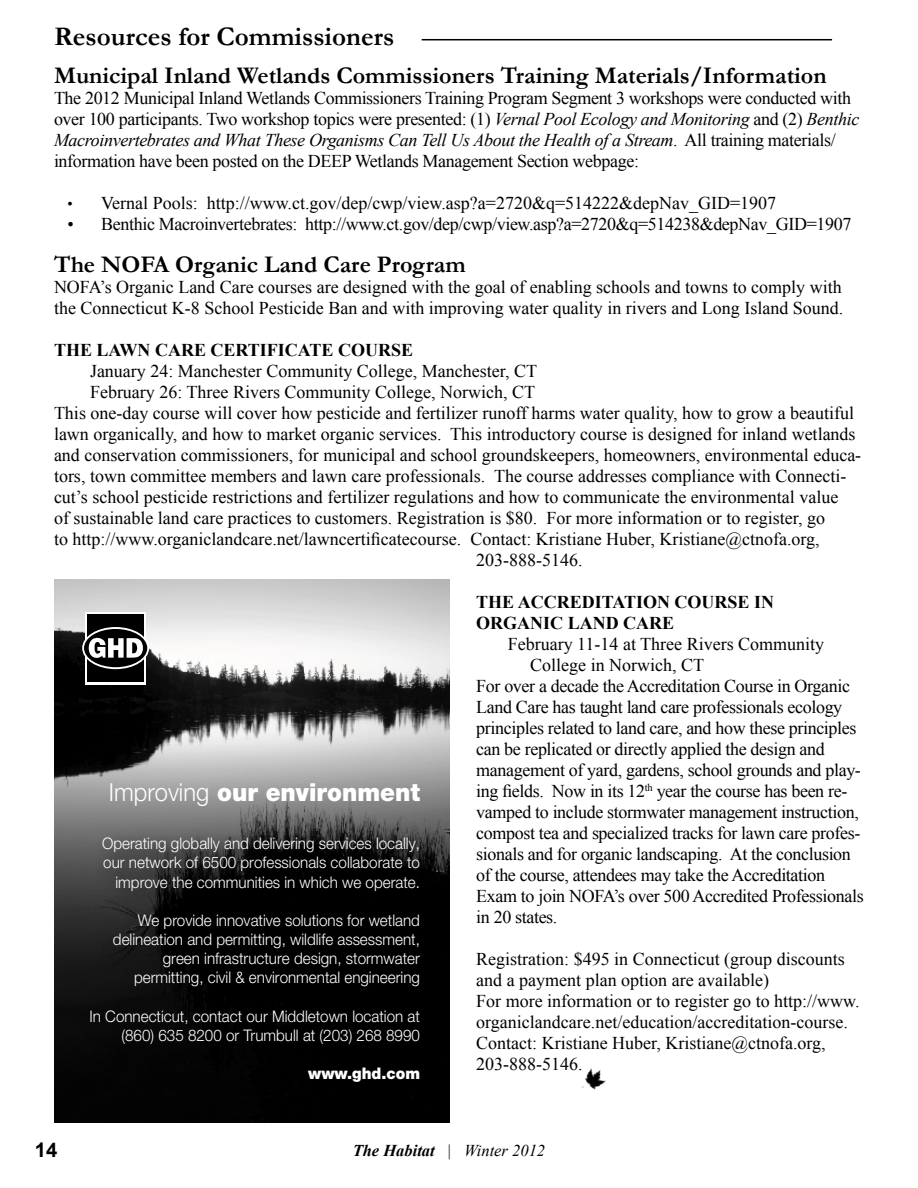
<style>
.page{position:relative;width:918px;height:1188px;background:#fff}
.page>*{position:absolute;margin:0;border:0;box-sizing:border-box;transform-origin:0 0}
.t1{font:700 27px "Garamond";color:#000}
.t2{font:900 24.9px "Helvetica Neue LT";color:#fff;scale:.95 1}
.t3{font:700 24px "Garamond";color:#000}
.t4{font:700 20.25px "Arial";color:#000}
.t5{font:18px/21px "Times New Roman";color:#000}
.t6{font:18px/21px "Times New Roman";letter-spacing:-.02em;color:#000}
.t7{font:700 18px "Times New Roman";color:#000}
.t8{font:italic 16.5px "Times New Roman";color:#000}
.t9{font:300 16.05px/19.2px "Helvetica Neue LT";color:#fff;text-align:right;scale:.95 1}
.t10{font:900 16.05px "Helvetica Neue LT";color:#fff;scale:.95 1}
.s1{font-style:italic}
.s2{font-family:"Arial";font-size:15px}
.s3{font-weight:300}
.s4{font-weight:700}
</style>
<div class="page">
<img style="left:581px;top:1068px;width:25px;height:22px">
<img style="left:54px;top:579px;width:395px;height:544px">
<svg style="left:86px;top:612px;width:60px;height:73px"></svg>
<div style="left:88px;top:615px;width:56px;height:67px;background:#000"></div>
<svg style="left:82px;top:627px;width:67px;height:42px"></svg>
<div style="left:84px;top:629px;width:63px;height:38px;background:#000;border-radius:50%"></div>
<svg style="left:89px;top:637px;width:55px;height:21px"></svg>
<img style="left:70px;top:814px;width:379px;height:309px">
<hr style="left:422px;top:39px;width:410px;height:1px;background:#000">
<h1 class="t1" style="left:54px;top:18px;width:342px">Resources for Commissioners</h1>
<h3 class="t3" style="left:54px;top:59px;width:774px">Municipal Inland Wetlands Commissioners Training Materials/Information</h3>
<p class="t6" style="left:54px;top:87px;width:807px">The 2012 Municipal Inland Wetlands Commissioners Training Program Segment 3 workshops were conducted with over 100 participants. Two workshop topics were presented: (1) <span class="s1">Vernal Pool Ecology and Monitoring</span> and (2) <span class="s1">Benthic Macroinvertebrates and What These Organisms Can Tell Us About the Health of a Stream</span>. All training materials/ information have been posted on the DEEP Wetlands Management Section webpage:</p>
<p class="t5" style="left:68px;top:192px;width:710px"><span class="s2">•</span> Vernal Pools: http://www.ct.gov/dep/cwp/view.asp?a=2720&amp;q=514222&amp;depNav_GID=1907</p>
<p class="t6" style="left:68px;top:213px;width:785px">• Benthic Macroinvertebrates: http://www.ct.gov/dep/cwp/view.asp?a=2720&amp;q=514238&amp;depNav_GID=1907</p>
<h3 class="t3" style="left:54px;top:248px;width:413px">The NOFA Organic Land Care Program</h3>
<p class="t5" style="left:54px;top:276px;width:791px">NOFA’s Organic Land Care courses are designed with the goal of enabling schools and towns to comply with the Connecticut K-8 School Pesticide Ban and with improving water quality in rivers and Long Island Sound.</p>
<p class="t7" style="left:54px;top:337px;width:70px">THE LAWN</p>
<p class="t7" style="left:155px;top:337px;width:27px">CARE</p>
<p class="t7" style="left:211px;top:337px;width:25px">CERTIFICATE</p>
<p class="t7" style="left:338px;top:337px;width:53px">COURSE</p>
<p class="t5" style="left:90px;top:360px;width:449px">January 24: Manchester Community College, Manchester, CT</p>
<p class="t5" style="left:90px;top:381px;width:447px">February 26: Three Rivers Community College, Norwich, CT</p>
<p class="t5" style="left:54px;top:402px;width:802px">This one-day course will cover how pesticide and fertilizer runoff harms water quality, how to grow a beautiful</p>
<p class="t5" style="left:54px;top:423px;width:803px">lawn organically, and how to market organic services. This introductory course is designed for inland wetlands</p>
<p class="t5" style="left:54px;top:444px;width:809px">and conservation commissioners, for municipal and school groundskeepers, homeowners, environmental educa-</p>
<p class="t5" style="left:54px;top:465px;width:794px">tors, town committee members and lawn care professionals. The course addresses compliance with Connecti-</p>
<p class="t5" style="left:54px;top:486px;width:786px">cut’s school pesticide restrictions and fertilizer regulations and how to communicate the environmental value</p>
<p class="t5" style="left:54px;top:507px;width:773px">of sustainable land care practices to customers. Registration is $80. For more information or to register, go</p>
<p class="t5" style="left:54px;top:528px;width:767px">to http://www.organiclandcare.net/lawncertificatecourse. Contact: Kristiane Huber, Kristiane@ctnofa.org,</p>
<p class="t5" style="left:476px;top:549px;width:108px">203-888-5146.</p>
<p class="t7" style="left:476px;top:589px;width:67px">THE ACCREDITATI</p>
<p class="t7" style="left:643px;top:589px;width:84px">ON COURSE</p>
<p class="t7" style="left:754px;top:589px;width:19px">IN</p>
<p class="t7" style="left:476px;top:610px;width:54px">ORGANIC</p>
<p class="t7" style="left:568px;top:610px;width:26px">LAND</p>
<p class="t7" style="left:623px;top:610px;width:27px">CARE</p>
<p class="t5" style="left:508px;top:633px;width:318px">February 11-14 at Three Rivers Community</p>
<p class="t5" style="left:530px;top:654px;width:175px">College in Norwich, CT</p>
<p class="t6" style="left:476px;top:675px;width:375px">For over a decade the Accreditation Course in Organic</p>
<p class="t6" style="left:476px;top:696px;width:368px">Land Care has taught land care professionals ecology</p>
<p class="t6" style="left:476px;top:717px;width:382px">principles related to land care, and how these principles</p>
<p class="t6" style="left:476px;top:738px;width:350px">can be replicated or directly applied the design and</p>
<p class="t6" style="left:476px;top:759px;width:386px">management of yard, gardens, school grounds and play-</p>
<p class="t6" style="left:476px;top:780px;width:373px">ing fields. Now in its 12<sup>th</sup> year the course has been re-</p>
<p class="t6" style="left:476px;top:801px;width:384px">vamped to include stormwater management instruction,</p>
<p class="t6" style="left:476px;top:822px;width:386px">compost tea and specialized tracks for lawn care profes-</p>
<p class="t6" style="left:476px;top:843px;width:376px">sionals and for organic landscaping. At the conclusion</p>
<p class="t6" style="left:476px;top:864px;width:350px">of the course, attendees may take the Accreditation</p>
<p class="t6" style="left:476px;top:885px;width:389px">Exam to join NOFA’s over 500 Accredited Professionals</p>
<p class="t6" style="left:476px;top:906px;width:83px">in 20 states.</p>
<p class="t5" style="left:476px;top:948px;width:385px">Registration: $495 in Connecticut (group discounts and a payment plan option are available)<br>For more information or to register go to http://www. organiclandcare.net/education/accreditation-course.<br>Contact: Kristiane Huber, Kristiane@ctnofa.org, 203-888-5146.</p>
<h2 class="t2" style="left:109px;top:777px;width:329px"><span class="s3">Improving</span> our environment</h2>
<p class="t9" style="left:102px;top:834px;width:336px">Operating globally and delivering services locally, our network of 6500 professionals collaborate to improve the communities in which we operate.</p>
<p class="t9" style="left:113px;top:910px;width:325px">We provide innovative solutions for wetland delineation and permitting, wildlife assessment, green infrastructure design, stormwater permitting, civil &amp; environmental engineering</p>
<p class="t9" style="left:90px;top:1006px;width:349px">In Connecticut, contact our Middletown location at (860) 635 8200 or Trumbull at (203) 268 8990</p>
<p class="t10" style="left:308px;top:1064px;width:119px">www.ghd.com</p>
<p class="t4" style="left:35px;top:1136px;width:24px">14</p>
<p class="t8" style="left:353px;top:1139px;width:194px"><span class="s4">The Habitat</span> | Winter 2012</p>
</div>
